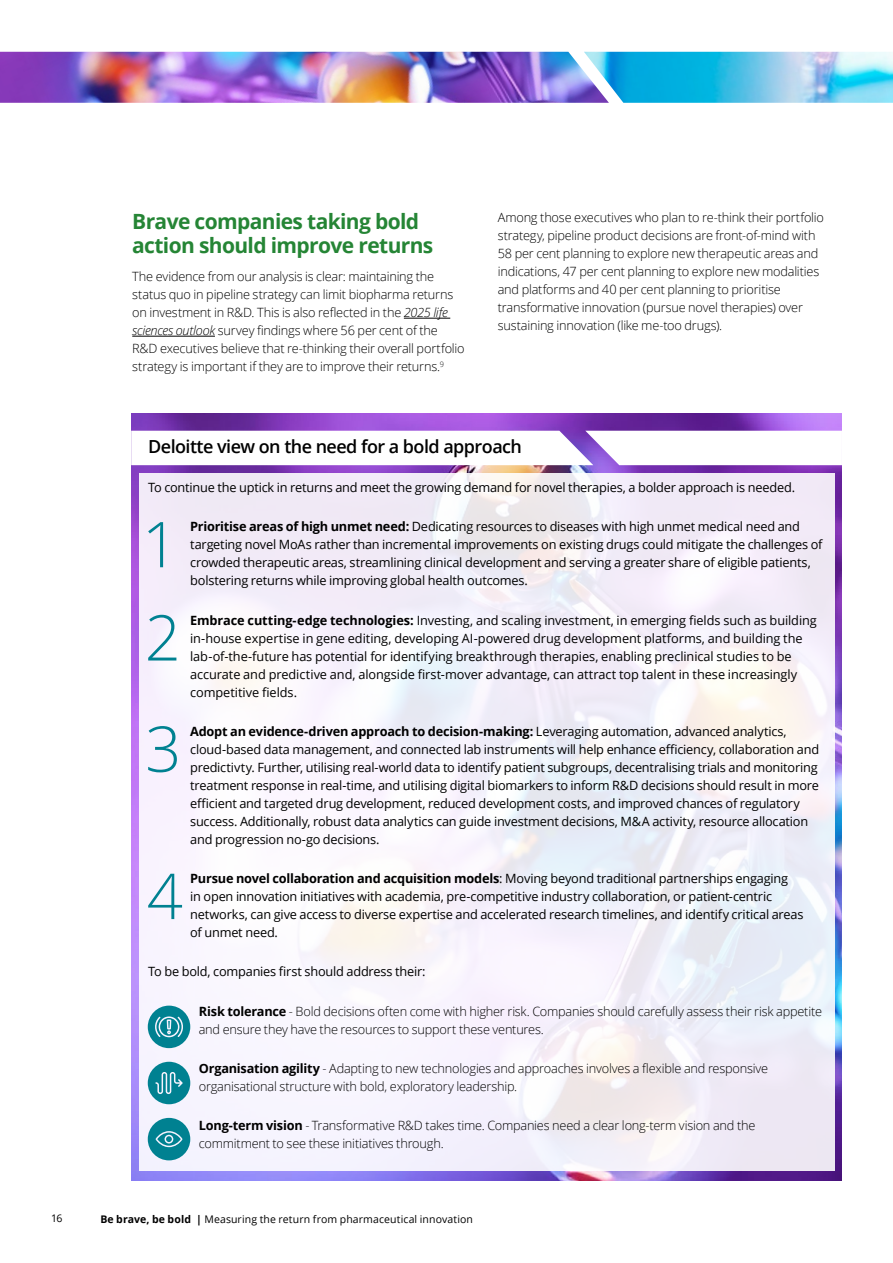
<style>
.page{position:relative;width:893px;height:1263px;background:#fff}
.page>*{position:absolute;margin:0;border:0;box-sizing:border-box;transform-origin:0 0}
.t1{font:300 63.15px "Open Sans";color:#008191}
.t2{font:700 21px/24px "Open Sans";letter-spacing:-.03em;color:#258535}
.t3{font:600 18px "Open Sans";letter-spacing:-.03em;color:#000}
.t4{font:12.75px/18px "Open Sans";letter-spacing:-.015em;color:#000}
.t5{font:300 12.75px/18px "Open Sans";letter-spacing:-.015em;color:#000}
.t6{font:10.5px "Open Sans";letter-spacing:.01em;color:#000}
.s1{font-style:italic}
.s2{font-weight:700}
</style>
<div class="page">
<img style="left:0;top:52px;width:584px;height:51px">
<img style="left:584px;top:52px;width:309px;height:51px">
<hr style="left:404px;top:318px;width:46px;height:1px;background:#000">
<hr style="left:132px;top:336px;width:83px;height:1px;background:#000">
<img style="left:131px;top:414px;width:711px;height:767px">
<svg style="left:131px;top:431px;width:711px;height:34px"></svg>
<svg style="left:139px;top:473px;width:695px;height:697px;fill:#f6f2fb"></svg>
<svg style="left:148px;top:1005px;width:42px;height:43px"></svg>
<svg style="left:148px;top:1062px;width:42px;height:42px"></svg>
<svg style="left:148px;top:1118px;width:42px;height:42px"></svg>
<h2 class="t2" style="left:132px;top:209px;width:303px">Brave companies taking bold action should improve returns</h2>
<p class="t5" style="left:132px;top:267px;width:334px">The evidence from our analysis is clear: maintaining the status quo in pipeline strategy can limit biopharma returns on investment in R&amp;D. This is also reflected in the <span class="s1">2025 life sciences outlook</span> survey findings where 56 per cent of the R&amp;D executives believe that re-thinking their overall portfolio strategy is important if they are to improve their returns.<sup>9</sup></p>
<p class="t5" style="left:498px;top:208px;width:328px">Among those executives who plan to re-think their portfolio strategy, pipeline product decisions are front-of-mind with 58 per cent planning to explore new therapeutic areas and indications, 47 per cent planning to explore new modalities and platforms and 40 per cent planning to prioritise transformative innovation (pursue novel therapies) over sustaining innovation (like me-too drugs).</p>
<h3 class="t3" style="left:148px;top:434px;width:375px">Deloitte view on the need for a bold approach</h3>
<p class="t4" style="left:148px;top:478px;width:648px">To continue the uptick in returns and meet the growing demand for novel therapies, a bolder approach is needed.</p>
<h1 class="t1" style="left:142px;top:501px;width:38px">1</h1>
<p class="t4" style="left:190px;top:517px;width:634px"><span class="s2">Prioritise areas of high unmet need:</span> Dedicating resources to diseases with high unmet medical need and targeting novel MoAs rather than incremental improvements on existing drugs could mitigate the challenges of crowded therapeutic areas, streamlining clinical development and serving a greater share of eligible patients, bolstering returns while improving global health outcomes.</p>
<h1 class="t1" style="left:145px;top:594px;width:38px">2</h1>
<p class="t4" style="left:190px;top:610px;width:628px"><span class="s2">Embrace cutting-edge technologies:</span> Investing, and scaling investment, in emerging fields such as building in-house expertise in gene editing, developing AI-powered drug development platforms, and building the lab-of-the-future has potential for identifying breakthrough therapies, enabling preclinical studies to be accurate and predictive and, alongside first-mover advantage, can attract top talent in these increasingly competitive fields.</p>
<h1 class="t1" style="left:145px;top:706px;width:38px">3</h1>
<p class="t4" style="left:190px;top:722px;width:631px"><span class="s2">Adopt an evidence-driven approach to decision-making:</span> Leveraging automation, advanced analytics, cloud-based data management, and connected lab instruments will help enhance efficiency, collaboration and predictivty. Further, utilising real-world data to identify patient subgroups, decentralising trials and monitoring treatment response in real-time, and utilising digital biomarkers to inform R&amp;D decisions should result in more efficient and targeted drug development, reduced development costs, and improved chances of regulatory success. Additionally, robust data analytics can guide investment decisions, M&amp;A activity, resource allocation and progression no-go decisions.</p>
<h1 class="t1" style="left:147px;top:853px;width:38px">4</h1>
<p class="t4" style="left:190px;top:869px;width:615px"><span class="s2">Pursue novel collaboration and acquisition models</span>: Moving beyond traditional partnerships engaging<br>in open innovation initiatives with academia, pre-competitive industry collaboration, or patient-centric networks, can give access to diverse expertise and accelerated research timelines, and identify critical areas of unmet need.</p>
<p class="t4" style="left:148px;top:962px;width:279px">To be bold, companies first should address their:</p>
<p class="t5" style="left:199px;top:1002px;width:625px"><span class="s2">Risk tolerance</span> - Bold decisions often come with higher risk. Companies should carefully assess their risk appetite and ensure they have the resources to support these ventures.</p>
<p class="t5" style="left:199px;top:1059px;width:571px"><span class="s2">Organisation agility</span> - Adapting to new technologies and approaches involves a flexible and responsive organisational structure with bold, exploratory leadership.</p>
<p class="t5" style="left:199px;top:1116px;width:558px"><span class="s2">Long-term vision</span> - Transformative R&amp;D takes time. Companies need a clear long-term vision and the commitment to see these initiatives through.</p>
<p class="t6" style="left:51px;top:1211px;width:13px">16</p>
<p class="t6" style="left:100px;top:1212px;width:374px"><span class="s2">Be brave, be bold |</span> Measuring the return from pharmaceutical innovation</p>
</div>
